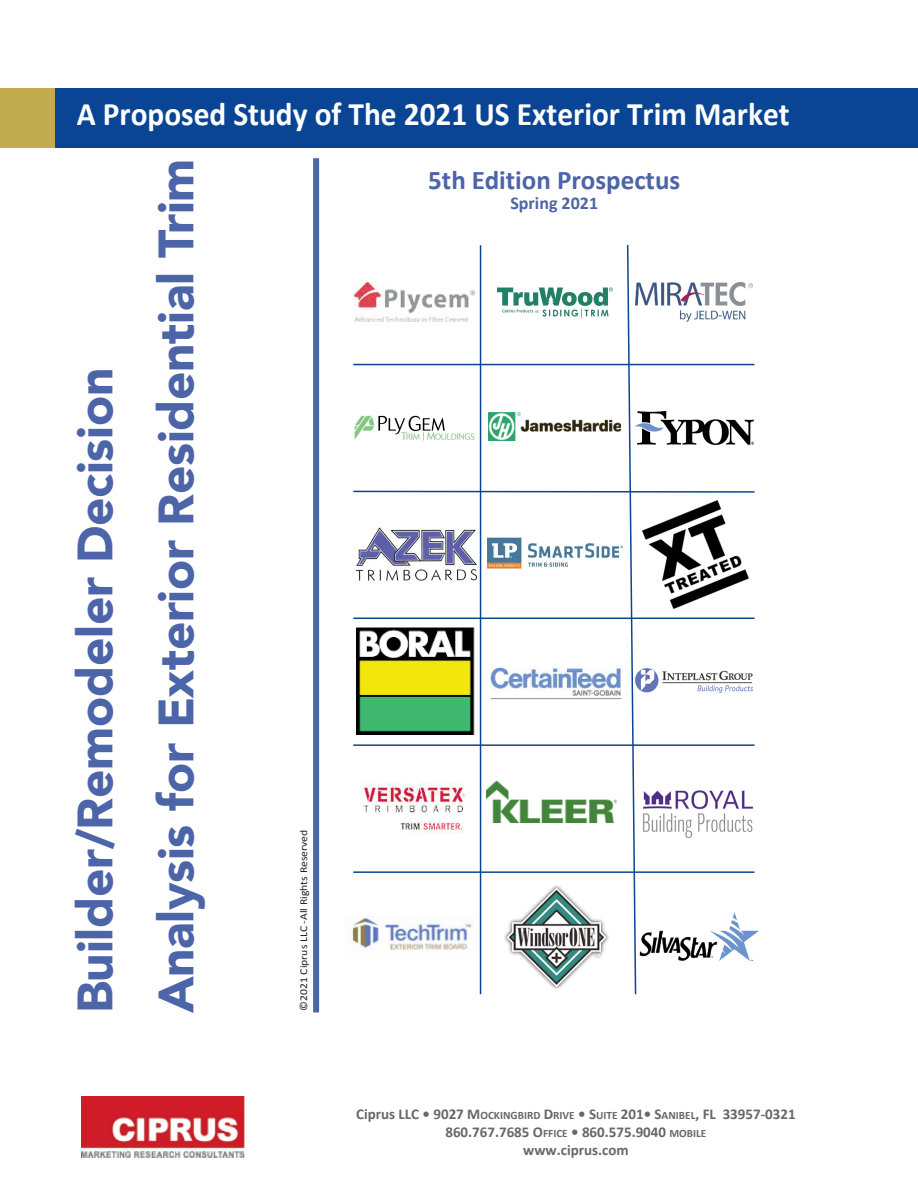
<style>
.page{position:relative;width:918px;height:1188px;background:#fff}
.page>*{position:absolute;margin:0;border:0;box-sizing:border-box;transform-origin:0 0}
.t1{font:900 49.5px/81.2px "Avenir";letter-spacing:-.005em;color:#4c64a8}
.t2{font:700 33px "Calibri";color:#fff;scale:.95 1}
.t3{font:700 27px "Calibri";color:#4c64a8}
.t4{font:700 18px "Calibri";color:#4c64a8}
.t5{font:700 15px/18px "Calibri";color:#64696d;text-align:center}
.t6{font:10.5px "Calibri";color:#231f20;scale:1.11 1}
.s1{font-size:11.25px}
</style>
<div class="page">
<div style="left:313px;top:158px;width:6px;height:854px;background:#4a68a3"></div>
<svg style="left:352px;top:244px;width:407px;height:751px"></svg>
<hr style="left:353px;top:618px;width:402px;height:1px;background:#094594">
<hr style="left:353px;top:744px;width:402px;height:2px;background:#094594">
<hr style="left:353px;top:871px;width:401px;height:2px;background:#094594">
<img style="left:81px;top:1096px;width:164px;height:61px">
<div style="left:54px;top:89px;width:864px;height:59px;background:#094594"></div>
<div style="left:0;top:89px;width:54px;height:59px;background:#c2ac50"></div>
<h2 class="t2" style="left:77px;top:94px;width:752px">A Proposed Study of The 2021 US Exterior Trim Market</h2>
<h1 class="t1" style="left:56px;top:1013px;width:856px;rotate:-90deg">Builder/Remodeler Decision<br>Analysis for Exterior Residential Trim</h1>
<h3 class="t3" style="left:428px;top:163px;width:253px">5th Edition Prospectus</h3>
<p class="t4" style="left:510px;top:192px;width:89px">Spring 2021</p>
<p class="t6" style="left:297px;top:1011px;width:165px;rotate:-90deg">©2021 Ciprus LLC -All Rights Reserved</p>
<p class="t5" style="left:356px;top:1105px;width:441px">Ciprus LLC • 9027 M<span class="s1">OCKINGBIRD</span> D<span class="s1">RIVE</span> • S<span class="s1">UITE</span> 201• S<span class="s1">ANIBEL</span>, FL 33957-0321<br>860.767.7685 O<span class="s1">FFICE</span> • 860.575.9040 <span class="s1">MOBILE<br></span>www.ciprus.com</p>
</div>
